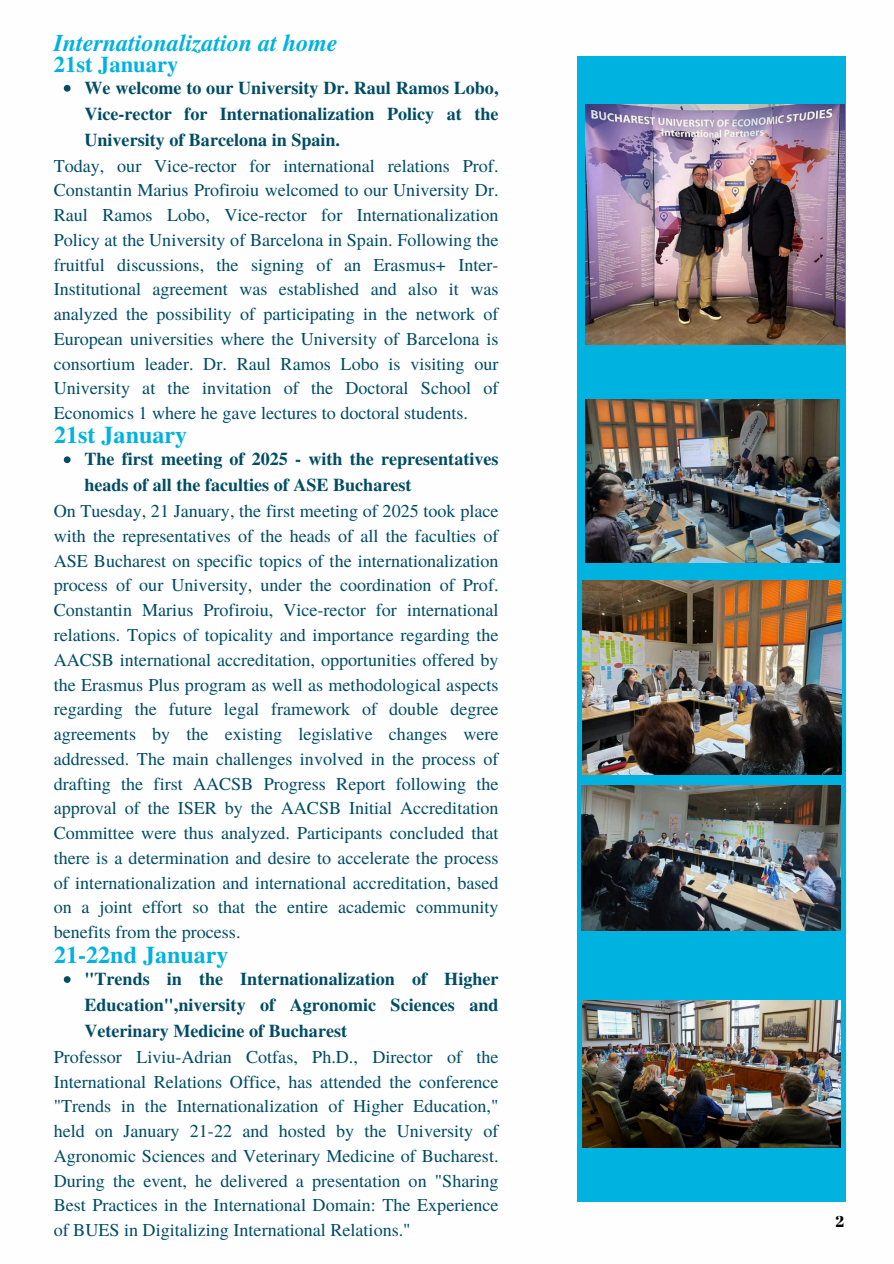
<style>
.page{position:relative;width:894px;height:1264px;background:#fff}
.page>*{position:absolute;margin:0;border:0;box-sizing:border-box;transform-origin:0 0}
.t1{font:italic 700 24px "Te X Gyre Termes";color:#00b2e0}
.t2{font:700 24px "Te X Gyre Termes";color:#00b2e0}
.t3{font:700 22.5px "Te X Gyre Termes";color:#00b2e0}
.t4{font:18.15px/24.8px "Te X Gyre Termes";color:#004c65;text-align:justify}
.t5{font:700 18.15px/25.8px "Te X Gyre Termes";color:#004c65;text-align:justify}
.t6{font:15.6px "Abril Fatface";color:#000}
</style>
<div class="page">
<div style="left:576px;top:56px;width:269px;height:1145px;background:#00b2e0"></div>
<img style="left:585px;top:104px;width:259px;height:241px">
<img style="left:585px;top:399px;width:254px;height:164px">
<img style="left:582px;top:580px;width:258px;height:194px">
<img style="left:581px;top:785px;width:259px;height:145px">
<svg style="left:64px;top:85px;width:7px;height:7px"></svg>
<svg style="left:64px;top:456px;width:7px;height:7px"></svg>
<svg style="left:64px;top:976px;width:7px;height:6px"></svg>
<img style="left:582px;top:1000px;width:258px;height:147px">
<h1 class="t1" style="left:54px;top:25px;width:286px">Internationalization at home</h1>
<h1 class="t3" style="left:54px;top:47px;width:126px">21st January</h1>
<p class="t5" style="left:84px;top:74px;width:415px">We welcome to our University Dr. Raul Ramos Lobo, Vice-rector for Internationalization Policy at the University of Barcelona in Spain.</p>
<h2 class="t4" style="left:54px;top:152px;width:446px">Today, our Vice-rector for international relations Prof.<br>Constantin Marius Profiroiu welcomed to our University Dr.<br>Raul Ramos Lobo, Vice-rector for Internationalization Policy at the University of Barcelona in Spain. Following the fruitful discussions, the signing of an Erasmus+ Inter-Institutional agreement was established and also it was analyzed the possibility of participating in the network of European universities where the University of Barcelona is consortium leader. Dr. Raul Ramos Lobo is visiting our University at the invitation of the Doctoral School of Economics 1 where he gave lectures to doctoral students.</h2>
<h1 class="t2" style="left:54px;top:416px;width:134px">21st January</h1>
<p class="t5" style="left:84px;top:445px;width:415px">The first meeting of 2025 - with the representatives heads of all the faculties of ASE Bucharest</p>
<h2 class="t4" style="left:54px;top:498px;width:446px">On Tuesday, 21 January, the first meeting of 2025 took place with the representatives of the heads of all the faculties of ASE Bucharest on specific topics of the internationalization process of our University, under the coordination of Prof.<br>Constantin Marius Profiroiu, Vice-rector for international relations. Topics of topicality and importance regarding the AACSB international accreditation, opportunities offered by the Erasmus Plus program as well as methodological aspects regarding the future legal framework of double degree agreements by the existing legislative changes were addressed. The main challenges involved in the process of drafting the first AACSB Progress Report following the approval of the ISER by the AACSB Initial Accreditation Committee were thus analyzed. Participants concluded that there is a determination and desire to accelerate the process of internationalization and international accreditation, based on a joint effort so that the entire academic community benefits from the process.</h2>
<h1 class="t2" style="left:54px;top:936px;width:175px">21-22nd January</h1>
<p class="t5" style="left:84px;top:965px;width:415px">"Trends in the Internationalization of Higher Education",niversity of Agronomic Sciences and Veterinary Medicine of Bucharest</p>
<h2 class="t4" style="left:54px;top:1043px;width:446px">Professor Liviu-Adrian Cotfas, Ph.D., Director of the International Relations Office, has attended the conference "Trends in the Internationalization of Higher Education," held on January 21-22 and hosted by the University of Agronomic Sciences and Veterinary Medicine of Bucharest.<br>During the event, he delivered a presentation on "Sharing Best Practices in the International Domain: The Experience of BUES in Digitalizing International Relations."</h2>
<p class="t6" style="left:835px;top:1210px;width:10px">2</p>
</div>
